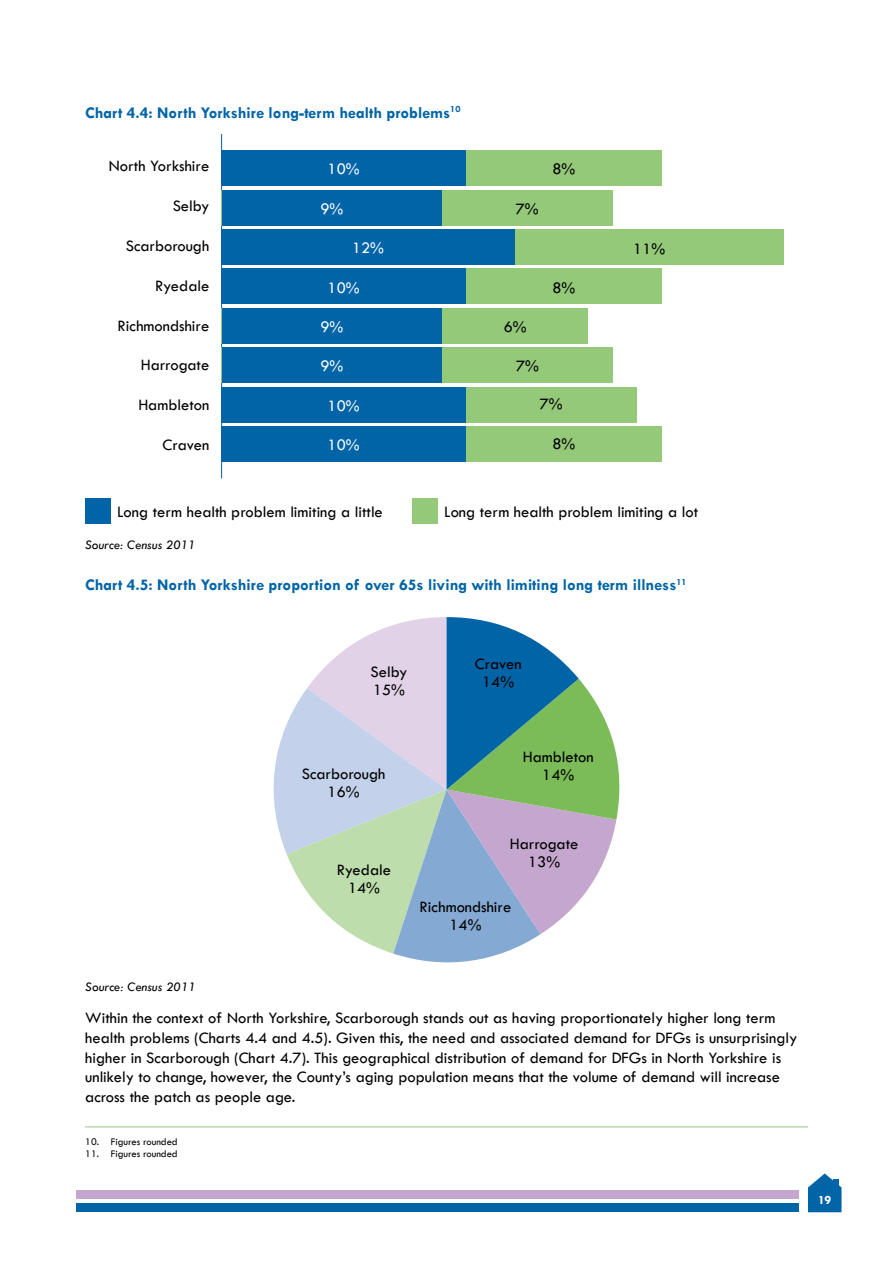
<style>
.page{position:relative;width:893px;height:1263px;background:#fff}
.page>*{position:absolute;margin:0;border:0;box-sizing:border-box;transform-origin:0 0}
.t1{font:16.5px/18px "Tw Cen";color:#000;text-align:center}
.t2{font:700 16.5px "Tw Cen";color:#0064a7}
.t3{font:16.5px "Tw Cen";color:#fff}
.t4{font:italic 13.5px "Tw Cen";color:#000}
.t5{font:700 12.75px "Tw Cen";color:#fff}
.t6{font:10.5px "Tw Cen";color:#000}
</style>
<div class="page">
<svg style="left:273px;top:617px;width:347px;height:346px"></svg>
<div style="left:77px;top:1203px;width:722px;height:9px;background:#0064a7"></div>
<div style="left:77px;top:1191px;width:722px;height:8px;background:#c5a6cf"></div>
<svg style="left:808px;top:1173px;width:33px;height:39px"></svg>
<hr style="left:85px;top:1126px;width:723px;height:1px;background:#95c97a">
<hr style="left:221px;top:134px;width:1px;height:344px;background:#0064a7">
<div style="left:222px;top:426px;width:439px;height:36px;background:#95c97a"></div>
<div style="left:222px;top:387px;width:415px;height:35px;background:#95c97a"></div>
<div style="left:222px;top:348px;width:391px;height:35px;background:#95c97a"></div>
<div style="left:222px;top:308px;width:366px;height:36px;background:#95c97a"></div>
<div style="left:222px;top:269px;width:439px;height:35px;background:#95c97a"></div>
<div style="left:222px;top:229px;width:562px;height:36px;background:#95c97a"></div>
<div style="left:222px;top:190px;width:391px;height:35px;background:#95c97a"></div>
<div style="left:222px;top:151px;width:439px;height:35px;background:#95c97a"></div>
<div style="left:222px;top:151px;width:244px;height:35px;background:#0064a7"></div>
<div style="left:222px;top:190px;width:220px;height:35px;background:#0064a7"></div>
<div style="left:222px;top:229px;width:293px;height:36px;background:#0064a7"></div>
<div style="left:222px;top:269px;width:244px;height:35px;background:#0064a7"></div>
<div style="left:222px;top:426px;width:244px;height:36px;background:#0064a7"></div>
<div style="left:222px;top:387px;width:244px;height:35px;background:#0064a7"></div>
<div style="left:222px;top:348px;width:220px;height:35px;background:#0064a7"></div>
<div style="left:222px;top:308px;width:220px;height:36px;background:#0064a7"></div>
<div style="left:85px;top:499px;width:26px;height:25px;background:#0064a7"></div>
<div style="left:412px;top:499px;width:26px;height:25px;background:#95c97a"></div>
<p class="t2" style="left:85px;top:103px;width:377px">Chart 4.4: North Yorkshire long-term health problems<sup>10</sup></p>
<p class="t1" style="left:109px;top:157px;width:102px">North Yorkshire</p>
<p class="t3" style="left:328px;top:159px;width:33px">10%</p>
<p class="t1" style="left:552px;top:160px;width:24px">8%</p>
<p class="t1" style="left:173px;top:197px;width:38px">Selby</p>
<p class="t3" style="left:320px;top:199px;width:24px">9%</p>
<p class="t1" style="left:516px;top:200px;width:24px">7%</p>
<p class="t1" style="left:126px;top:237px;width:85px">Scarborough</p>
<p class="t3" style="left:352px;top:238px;width:33px">12%</p>
<p class="t1" style="left:633px;top:239px;width:33px">11%</p>
<p class="t1" style="left:155px;top:276px;width:56px">Ryedale</p>
<p class="t3" style="left:328px;top:277px;width:33px">10%</p>
<p class="t1" style="left:552px;top:279px;width:24px">8%</p>
<p class="t1" style="left:118px;top:316px;width:93px">Richmondshire</p>
<p class="t1" style="left:141px;top:356px;width:70px">Harrogate</p>
<p class="t1" style="left:138px;top:396px;width:72px">Hambleton</p>
<p class="t1" style="left:163px;top:436px;width:48px">Craven</p>
<p class="t3" style="left:320px;top:317px;width:24px">9%</p>
<p class="t3" style="left:320px;top:356px;width:24px">9%</p>
<p class="t3" style="left:328px;top:396px;width:33px">10%</p>
<p class="t3" style="left:328px;top:435px;width:33px">10%</p>
<p class="t1" style="left:504px;top:318px;width:24px">6%</p>
<p class="t1" style="left:516px;top:356px;width:24px">7%</p>
<p class="t1" style="left:540px;top:394px;width:24px">7%</p>
<p class="t1" style="left:552px;top:435px;width:24px">8%</p>
<p class="t1" style="left:117px;top:502px;width:267px">Long term health problem limiting a little</p>
<p class="t1" style="left:444px;top:502px;width:255px">Long term health problem limiting a lot</p>
<p class="t4" style="left:85px;top:537px;width:112px">Source: Census 2011</p>
<p class="t2" style="left:85px;top:575px;width:603px">Chart 4.5: North Yorkshire proportion of over 65s living with limiting long term illness<sup>11</sup></p>
<p class="t1" style="left:371px;top:662px;width:38px;text-align:left">Selby<br>15%</p>
<p class="t1" style="left:475px;top:655px;width:48px">Craven<br>14%</p>
<p class="t1" style="left:302px;top:764px;width:85px">Scarborough<br>16%</p>
<p class="t1" style="left:337px;top:861px;width:56px">Ryedale<br>14%</p>
<p class="t1" style="left:523px;top:747px;width:72px">Hambleton<br>14%</p>
<p class="t1" style="left:510px;top:835px;width:70px">Harrogate<br>13%</p>
<p class="t1" style="left:420px;top:897px;width:93px">Richmondshire<br>14%</p>
<p class="t4" style="left:85px;top:978px;width:112px">Source: Census 2011</p>
<p class="t1" style="left:85px;top:1008px;width:714px;line-height:19.8px;text-align:left">Within the context of North Yorkshire, Scarborough stands out as having proportionately higher long term health problems (Charts 4.4 and 4.5). Given this, the need and associated demand for DFGs is unsurprisingly higher in Scarborough (Chart 4.7). This geographical distribution of demand for DFGs in North Yorkshire is unlikely to change, however, the County’s aging population means that the volume of demand will increase across the patch as people age.</p>
<p class="t6" style="left:85px;top:1135px;width:94px">10. Figures rounded</p>
<p class="t6" style="left:85px;top:1148px;width:94px">11. Figures rounded</p>
<p class="t5" style="left:818px;top:1192px;width:14px">19</p>
</div>
